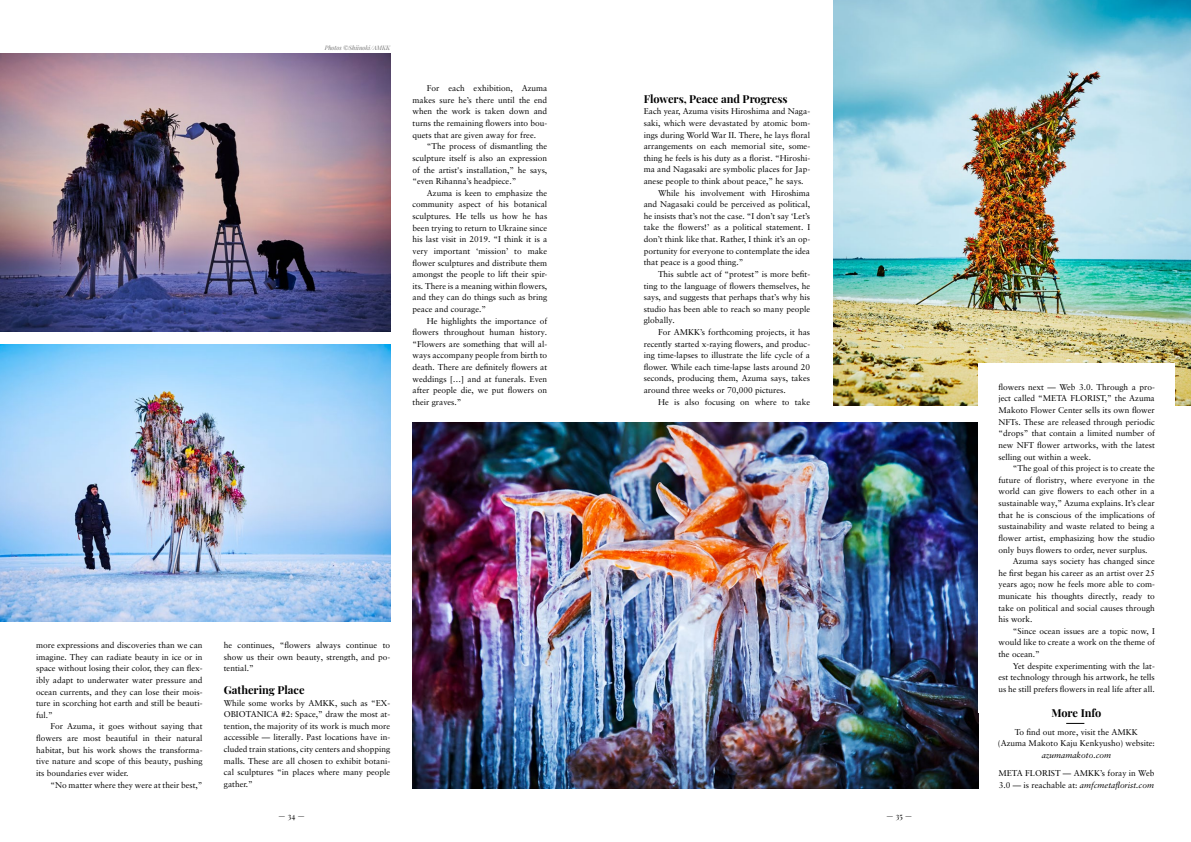
<style>
.page{position:relative;width:1191px;height:842px;background:#fff}
.page>*{position:absolute;margin:0;border:0;box-sizing:border-box;transform-origin:0 0}
.t1{font:700 11px "Playfair Display";color:#000}
.t2{font:8.4px/11.6px "Sabon LT Pro";color:#000;text-align:justify}
.t3{font:italic 8.4px "Sabon LT Pro";color:#000}
.t4{font:8px "Playfair Display";color:#000}
.t5{font:italic 6px "Playfair Display";color:#737373}
.s1{font-style:italic}
</style>
<div class="page">
<img style="left:0;top:345px;width:390px;height:276px">
<img style="left:0;top:54px;width:390px;height:277px">
<img style="left:412px;top:422px;width:566px;height:366px">
<img style="left:833px;top:0;width:358px;height:405px">
<div style="left:978px;top:364px;width:196px;height:349px;background:#fff"></div>
<svg style="left:1066px;top:723px;width:18px;height:1px"></svg>
<p class="t5" style="left:325px;top:43px;width:67px">Photos ©︎Shiinoki/AMKK</p>
<p class="t2" style="left:412px;top:82px;width:136px;text-indent:14px">For each exhibition, Azuma makes sure he’s there until the end when the work is taken down and turns the remaining flowers into bou&shy;quets that are given away for free.</p>
<p class="t2" style="left:412px;top:140px;width:136px;text-indent:14px">“The process of dismantling the sculpture itself is also an expression of the artist's installation,” he says, “even Rihanna’s headpiece.”</p>
<p class="t2" style="left:412px;top:187px;width:136px;text-indent:14px">Azuma is keen to emphasize the community aspect of his botanical sculptures. He tells us how he has been trying to return to Ukraine since his last visit in 2019. “I think it is a very important ‘mission’ to make flower sculptures and distribute them amongst the people to lift their spir&shy;its. There is a meaning within flowers, and they can do things such as bring peace and courage.”</p>
<p class="t2" style="left:412px;top:315px;width:136px;text-indent:14px">He highlights the importance of flowers throughout human history. “Flowers are something that will al&shy;ways accompany people from birth to death. There are definitely flowers at weddings […] and at funerals. Even after people die, we put flowers on their graves.”</p>
<h1 class="t1" style="left:644px;top:90px;width:145px">Flowers, Peace and Progress</h1>
<p class="t2" style="left:644px;top:105px;width:168px">Each year, Azuma visits Hiroshima and Naga-</p>
<p class="t2" style="left:644px;top:117px;width:168px">saki, which were devastated by atomic bom-</p>
<p class="t2" style="left:644px;top:129px;width:168px">ings during World War II. There, he lays floral</p>
<p class="t2" style="left:644px;top:140px;width:168px">arrangements on each memorial site, some-</p>
<p class="t2" style="left:644px;top:152px;width:168px">thing he feels is his duty as a florist. “Hiroshi-</p>
<p class="t2" style="left:644px;top:163px;width:168px">ma and Nagasaki are symbolic places for Jap-</p>
<p class="t2" style="left:644px;top:175px;width:161px">anese people to think about peace,” he says.</p>
<p class="t2" style="left:658px;top:187px;width:154px">While his involvement with Hiroshima</p>
<p class="t2" style="left:644px;top:198px;width:168px">and Nagasaki could be perceived as political,</p>
<p class="t2" style="left:644px;top:210px;width:168px">he insists that’s not the case. “I don’t say ‘Let’s</p>
<p class="t2" style="left:644px;top:221px;width:168px">take the flowers!’ as a political statement. I</p>
<p class="t2" style="left:644px;top:233px;width:168px">don’t think like that. Rather, I think it’s an op-</p>
<p class="t2" style="left:644px;top:245px;width:168px">portunity for everyone to contemplate the idea</p>
<p class="t2" style="left:644px;top:256px;width:101px">that peace is a good thing.”</p>
<p class="t2" style="left:658px;top:268px;width:154px">This subtle act of “protest” is more befit-</p>
<p class="t2" style="left:644px;top:280px;width:168px">ting to the language of flowers themselves, he</p>
<p class="t2" style="left:644px;top:291px;width:168px">says, and suggests that perhaps that’s why his</p>
<p class="t2" style="left:644px;top:303px;width:168px">studio has been able to reach so many people</p>
<p class="t2" style="left:644px;top:314px;width:33px">globally.</p>
<p class="t2" style="left:658px;top:326px;width:154px">For AMKK’s forthcoming projects, it has</p>
<p class="t2" style="left:644px;top:338px;width:168px">recently started x-raying flowers, and produc-</p>
<p class="t2" style="left:644px;top:349px;width:168px">ing time-lapses to illustrate the life cycle of a</p>
<p class="t2" style="left:644px;top:361px;width:168px">flower. While each time-lapse lasts around 20</p>
<p class="t2" style="left:644px;top:372px;width:168px">seconds, producing them, Azuma says, takes</p>
<p class="t2" style="left:644px;top:384px;width:144px">around three weeks or 70,000 pictures.</p>
<p class="t2" style="left:658px;top:396px;width:154px">He is also focusing on where to take</p>
<p class="t2" style="left:36px;top:639px;width:168px">more expressions and discoveries than we can imagine. They can radiate beauty in ice or in space without losing their color, they can flex&shy;ibly adapt to underwater water pressure and ocean currents, and they can lose their mois&shy;ture in scorching hot earth and still be beauti&shy;ful.”</p>
<p class="t2" style="left:36px;top:720px;width:168px;text-indent:14px">For Azuma, it goes without saying that flowers are most beautiful in their natural habitat, but his work shows the transforma&shy;tive nature and scope of this beauty, pushing its boundaries ever wider.</p>
<p class="t2" style="left:50px;top:778px;width:154px">“No matter where they were at their best,”</p>
<p class="t2" style="left:224px;top:639px;width:168px">he continues, “flowers always continue to show us their own beauty, strength, and po&shy;tential.”</p>
<h1 class="t1" style="left:224px;top:681px;width:82px">Gathering Place</h1>
<p class="t2" style="left:224px;top:697px;width:168px">While some works by AMKK, such as “EX-OBIOTANICA #2: Space,” draw the most at&shy;tention, the majority of its work is much more accessible — literally. Past locations have in&shy;cluded train stations, city centers and shopping malls. These are all chosen to exhibit botani&shy;cal sculptures “in places where many people gather.”</p>
<p class="t4" style="left:278px;top:810px;width:28px">— 34 —</p>
<p class="t4" style="left:886px;top:810px;width:27px">— 35 —</p>
<p class="t2" style="left:998px;top:381px;width:158px">flowers next — Web 3.0. Through a pro&shy;ject called “META FLORIST,” the Azuma Makoto Flower Center sells its own flower NFTs. These are released through periodic “drops” that contain a limited number of new NFT flower artworks, with the latest selling out within a week.</p>
<p class="t2" style="left:1012px;top:462px;width:143px">“The goal of this project is to create the</p>
<p class="t2" style="left:998px;top:474px;width:158px">future of floristry, where everyone in the</p>
<p class="t2" style="left:998px;top:485px;width:158px">world can give flowers to each other in a</p>
<p class="t2" style="left:998px;top:497px;width:158px">sustainable way,” Azuma explains. It’s clear</p>
<p class="t2" style="left:998px;top:509px;width:158px">that he is conscious of the implications of</p>
<p class="t2" style="left:998px;top:520px;width:158px">sustainability and waste related to being a</p>
<p class="t2" style="left:998px;top:532px;width:158px">flower artist, emphasizing how the studio</p>
<p class="t2" style="left:998px;top:544px;width:151px">only buys flowers to order, never surplus.</p>
<p class="t2" style="left:1012px;top:555px;width:143px">Azuma says society has changed since</p>
<p class="t2" style="left:998px;top:567px;width:158px">he first began his career as an artist over 25</p>
<p class="t2" style="left:998px;top:578px;width:158px">years ago; now he feels more able to com-</p>
<p class="t2" style="left:998px;top:590px;width:158px">municate his thoughts directly, ready to</p>
<p class="t2" style="left:998px;top:602px;width:158px">take on political and social causes through</p>
<p class="t2" style="left:998px;top:613px;width:36px">his work.</p>
<p class="t2" style="left:1012px;top:625px;width:143px">“Since ocean issues are a topic now, I</p>
<p class="t2" style="left:998px;top:636px;width:158px">would like to create a work on the theme of</p>
<p class="t2" style="left:998px;top:648px;width:43px">the ocean.”</p>
<p class="t2" style="left:1012px;top:660px;width:143px">Yet despite experimenting with the lat-</p>
<p class="t2" style="left:998px;top:671px;width:158px">est technology through his artwork, he tells</p>
<p class="t2" style="left:998px;top:683px;width:158px">us he still prefers flowers in real life after all.</p>
<h1 class="t1" style="left:1051px;top:704px;width:52px">More Info</h1>
<p class="t2" style="left:998px;top:726px;width:158px;text-align:center">To find out more, visit the AMKK<br>(Azuma Makoto Kaju Kenkyusho) website:</p>
<p class="t3" style="left:1041px;top:750px;width:71px">azumamakoto.com</p>
<p class="t2" style="left:998px;top:767px;width:157px">META FLORIST — AMKK’s foray in Web<br>3.0 — is reachable at: <span class="s1">amfcmetaflorist.com</span></p>
</div>
